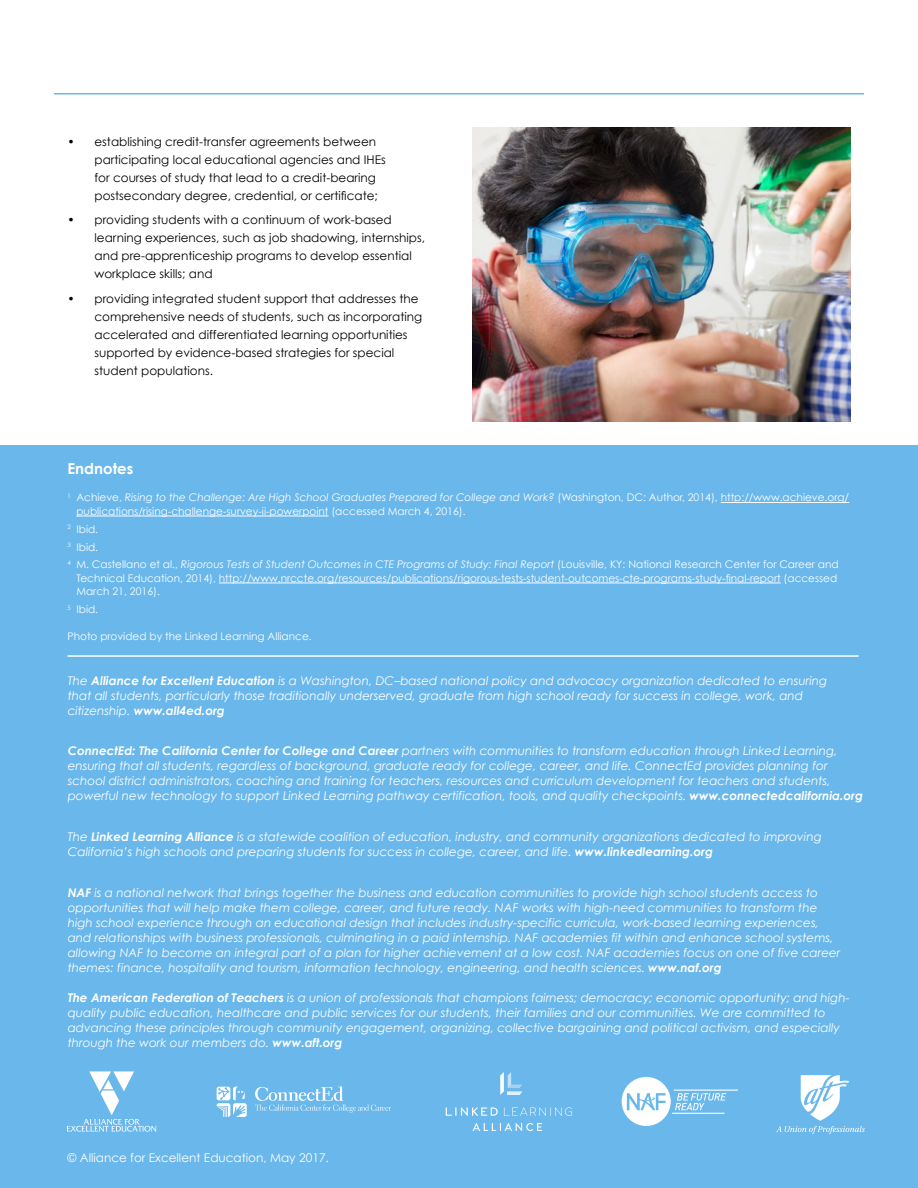
<style>
.page{position:relative;width:918px;height:1188px;background:#fff}
.page>*{position:absolute;margin:0;border:0;box-sizing:border-box;transform-origin:0 0}
.t1{font:700 15px "Century Gothic";color:#fff}
.t2{font:italic 12px/15px "Century Gothic";color:#fff}
.t3{font:12px/18px "Century Gothic";color:#000}
.t4{font:12px "Century Gothic";color:#fff}
.t5{font:10.5px/13.5px "Century Gothic";color:#fff}
.s1{font-style:italic}
.s2{font-weight:700}
</style>
<div class="page">
<hr style="left:54px;top:93px;width:810px;height:1px;background:#69b7eb">
<img style="left:472px;top:128px;width:378px;height:293px">
<div style="left:0;top:446px;width:918px;height:742px;background:#69b7eb"></div>
<hr style="left:721px;top:502px;width:128px;height:1px;background:#fff">
<hr style="left:76px;top:516px;width:252px;height:1px;background:#fff">
<hr style="left:219px;top:583px;width:562px;height:1px;background:#fff">
<hr style="left:68px;top:655px;width:791px;height:2px;background:#fff">
<svg style="left:67px;top:1071px;width:90px;height:61px"></svg>
<svg style="left:255px;top:1086px;width:136px;height:27px"></svg>
<svg style="left:217px;top:1087px;width:30px;height:30px"></svg>
<hr style="left:674px;top:1090px;width:64px;height:1px;background:#fff">
<svg style="left:622px;top:1077px;width:104px;height:49px"></svg>
<svg style="left:500px;top:1072px;width:22px;height:23px"></svg>
<svg style="left:446px;top:1107px;width:52px;height:9px"></svg>
<svg style="left:504px;top:1107px;width:68px;height:9px"></svg>
<svg style="left:473px;top:1123px;width:69px;height:8px"></svg>
<img style="left:776px;top:1076px;width:88px;height:58px">
<p class="t3" style="left:94px;top:132px;width:293px;text-indent:-27px">• establishing credit-transfer agreements between participating local educational agencies and IHEs for courses of study that lead to a credit-bearing postsecondary degree, credential, or certificate;</p>
<p class="t3" style="left:94px;top:211px;width:332px;text-indent:-27px">• providing students with a continuum of work-based learning experiences, such as job shadowing, internships, and pre-apprenticeship programs to develop essential workplace skills; and</p>
<p class="t3" style="left:94px;top:290px;width:329px;text-indent:-27px">• providing integrated student support that addresses the comprehensive needs of students, such as incorporating accelerated and differentiated learning opportunities supported by evidence-based strategies for special student populations.</p>
<p class="t1" style="left:68px;top:460px;width:67px">Endnotes</p>
<p class="t5" style="left:76px;top:491px;width:774px;text-indent:-9px"><sup>1</sup> Achieve, <span class="s1">Rising to the Challenge: Are High School Graduates Prepared for College and Work?</span> (Washington, DC: Author, 2014), http://www.achieve.org/ publications/rising-challenge-survey-ii-powerpoint (accessed March 4, 2016).</p>
<p class="t5" style="left:68px;top:520px;width:773px;line-height:17.9px"><sup>2</sup> Ibid.<br><sup>3</sup> Ibid.<br><sup>4</sup> M. Castellano et al., <span class="s1">Rigorous Tests of Student Outcomes in CTE Programs of Study: Final Report</span> (Louisville, KY: National Research Center for Career and</p>
<p class="t5" style="left:76px;top:571px;width:762px">Technical Education, 2014), http://www.nrccte.org/resources/publications/rigorous-tests-student-outcomes-cte-programs-study-final-report (accessed<br>March 21, 2016).</p>
<p class="t5" style="left:68px;top:603px;width:32px"><sup>5</sup> Ibid.</p>
<p class="t5" style="left:68px;top:630px;width:246px">Photo provided by the Linked Learning Alliance.</p>
<p class="t2" style="left:68px;top:673px;width:761px">The <span class="s2">Alliance for Excellent Education</span> is a Washington, DC–based national policy and advocacy organization dedicated to ensuring that all students, particularly those traditionally underserved, graduate from high school ready for success in college, work, and citizenship. <span class="s2">www.all4ed.org</span></p>
<p class="t2" style="left:68px;top:743px;width:797px"><span class="s2">ConnectEd: The California Center for College and Career</span> partners with communities to transform education through Linked Learning, ensuring that all students, regardless of background, graduate ready for college, career, and life. ConnectEd provides planning for school district administrators, coaching and training for teachers, resources and curriculum development for teachers and students, powerful new technology to support Linked Learning pathway certification, tools, and quality checkpoints. <span class="s2">www.connectedcalifornia.org</span></p>
<p class="t2" style="left:68px;top:829px;width:756px">The <span class="s2">Linked Learning Alliance</span> is a statewide coalition of education, industry, and community organizations dedicated to improving<br>California’s high schools and preparing students for success in college, career, and life. <span class="s2">www.linkedlearning.org</span></p>
<p class="t2" style="left:68px;top:885px;width:774px"><span class="s2">NAF</span> is a national network that brings together the business and education communities to provide high school students access to opportunities that will help make them college, career, and future ready. NAF works with high-need communities to transform the high school experience through an educational design that includes industry-specific curricula, work-based learning experiences, and relationships with business professionals, culminating in a paid internship. NAF academies fit within and enhance school systems, allowing NAF to become an integral part of a plan for higher achievement at a low cost. NAF academies focus on one of five career themes: finance, hospitality and tourism, information technology, engineering, and health sciences. <span class="s2">www.naf.org</span></p>
<p class="t2" style="left:68px;top:990px;width:783px"><span class="s2">The American Federation of Teachers</span> is a union of professionals that champions fairness; democracy; economic opportunity; and high&shy;quality public education, healthcare and public services for our students, their families and our communities. We are committed to advancing these principles through community engagement, organizing, collective bargaining and political activism, and especially through the work our members do. <span class="s2">www.aft.org</span></p>
<p class="t4" style="left:68px;top:1150px;width:263px"><span class="s1">©</span> Alliance for Excellent Education, May 2017.</p>
</div>
